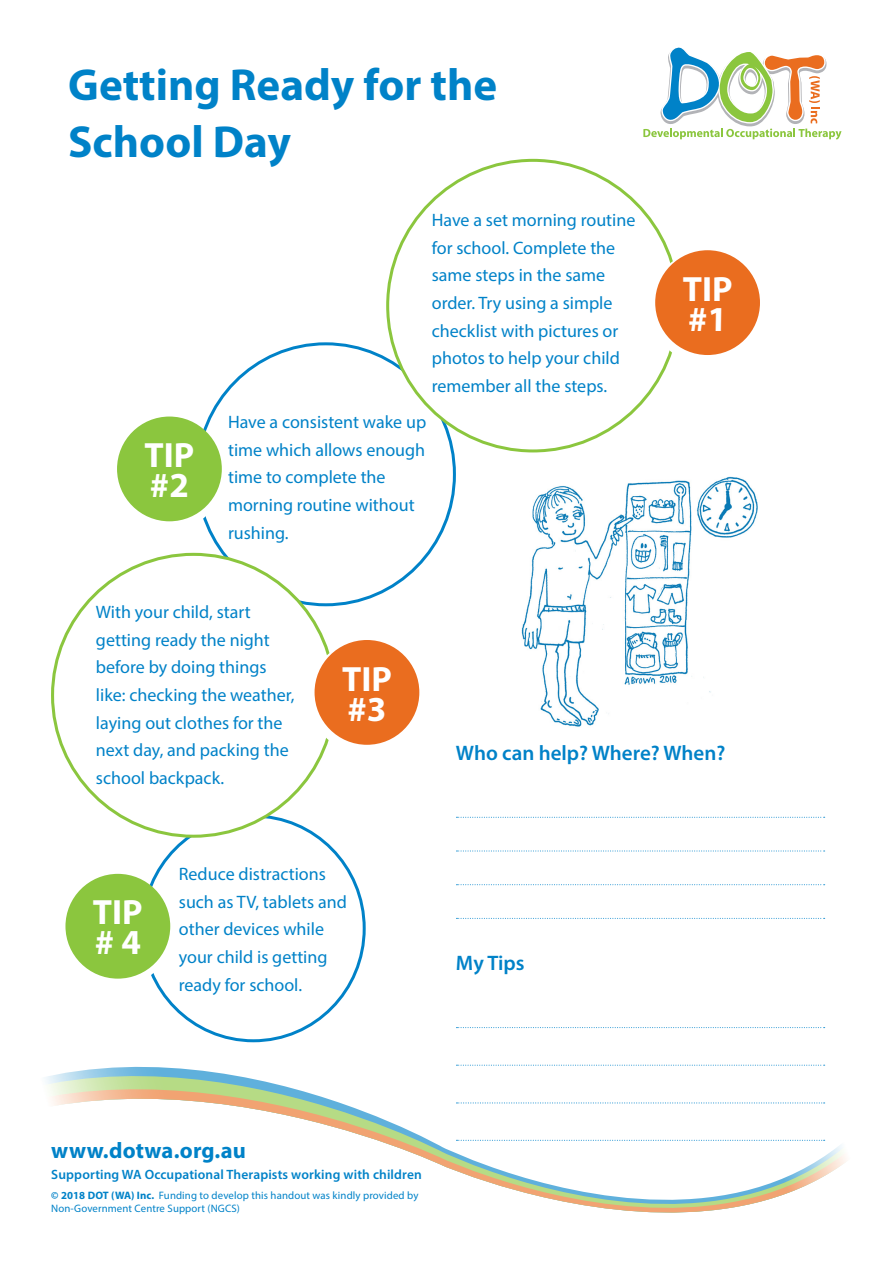
<style>
.page{position:relative;width:893px;height:1263px;background:#fff}
.page>*{position:absolute;margin:0;border:0;box-sizing:border-box;transform-origin:0 0}
.t1{font:700 45px/57px "Myriad Pro";color:#0082c8}
.Tip{font:700 35.25px/30px "Myriad Pro";color:#fff}
.t2{font:700 22.5px "Myriad Pro";letter-spacing:.01em;color:#0082c8}
.Q{font:600 21px "Myriad Pro";color:#0082c8}
.B{font:18px/27.6px "Myriad Pro";color:#0082c8}
.t3{font:600 13.5px "Myriad Pro";letter-spacing:.01em;color:#0082c8}
.t4{font:10.8px/13.5px "Myriad Pro";letter-spacing:.01em;color:#0082c8}
.s1{font-weight:700}
</style>
<div class="page">
<svg style="left:45px;top:897px;width:802px;height:316px"></svg>
<svg style="left:643px;top:47px;width:198px;height:93px"></svg>
<div style="left:117px;top:416px;width:105px;height:105px;background:#8bc63e;border-radius:50%"></div>
<svg style="left:456px;top:817px;width:369px;height:1px"></svg>
<svg style="left:456px;top:850px;width:369px;height:1px"></svg>
<svg style="left:456px;top:884px;width:369px;height:1px"></svg>
<svg style="left:456px;top:918px;width:369px;height:1px"></svg>
<svg style="left:456px;top:1027px;width:369px;height:1px"></svg>
<svg style="left:456px;top:1065px;width:369px;height:1px"></svg>
<svg style="left:456px;top:1102px;width:369px;height:1px"></svg>
<svg style="left:456px;top:1140px;width:369px;height:1px"></svg>
<div style="left:143px;top:816px;width:221px;height:225px;background:#fff;border-radius:50%"></div>
<div style="left:60px;top:874px;width:112px;height:113px;background:#fff;border-radius:50%"></div>
<div style="left:65px;top:874px;width:105px;height:105px;background:#8bc63e;border-radius:50%"></div>
<div style="left:655px;top:250px;width:105px;height:105px;background:#ea6d1f;border-radius:50%"></div>
<div style="left:315px;top:640px;width:104px;height:105px;background:#ea6d1f;border-radius:50%"></div>
<img style="left:521px;top:476px;width:237px;height:251px">
<p class="t1" style="left:68px;top:55px;width:431px">Getting Ready for the<br>School Day</p>
<p class="Tip" style="left:145px;top:439px;width:51px">TIP #2</p>
<p class="B" style="left:432px;top:206px;width:205px">Have a set morning routine for school. Complete the same steps in the same order. Try using a simple checklist with pictures or photos to help your child remember all the steps.</p>
<p class="B" style="left:228px;top:408px;width:200px">Have a consistent wake up time which allows enough time to complete the morning routine without rushing.</p>
<p class="Tip" style="left:683px;top:273px;width:51px">TIP # 1</p>
<p class="B" style="left:96px;top:598px;width:200px">With your child, start getting ready the night before by doing things like: checking the weather, laying out clothes for the next day, and packing the school backpack.</p>
<p class="Tip" style="left:342px;top:662px;width:51px">TIP # 3</p>
<p class="Tip" style="left:93px;top:896px;width:51px">TIP # 4</p>
<p class="B" style="left:179px;top:860px;width:169px">Reduce distractions such as TV, tablets and other devices while your child is getting ready for school.</p>
<p class="Q" style="left:456px;top:739px;width:271px">Who can help? Where? When?</p>
<p class="Q" style="left:456px;top:950px;width:70px">My Tips</p>
<p class="t2" style="left:51px;top:1135px;width:196px">www.dotwa.org.au</p>
<p class="t3" style="left:51px;top:1166px;width:372px">Supporting WA Occupational Therapists working with children</p>
<p class="t4" style="left:51px;top:1188px;width:369px"><span class="s1">© 2018 DOT (WA) Inc.</span> Funding to develop this handout was kindly provided by<br>Non-Government Centre Support (NGCS)</p>
</div>
